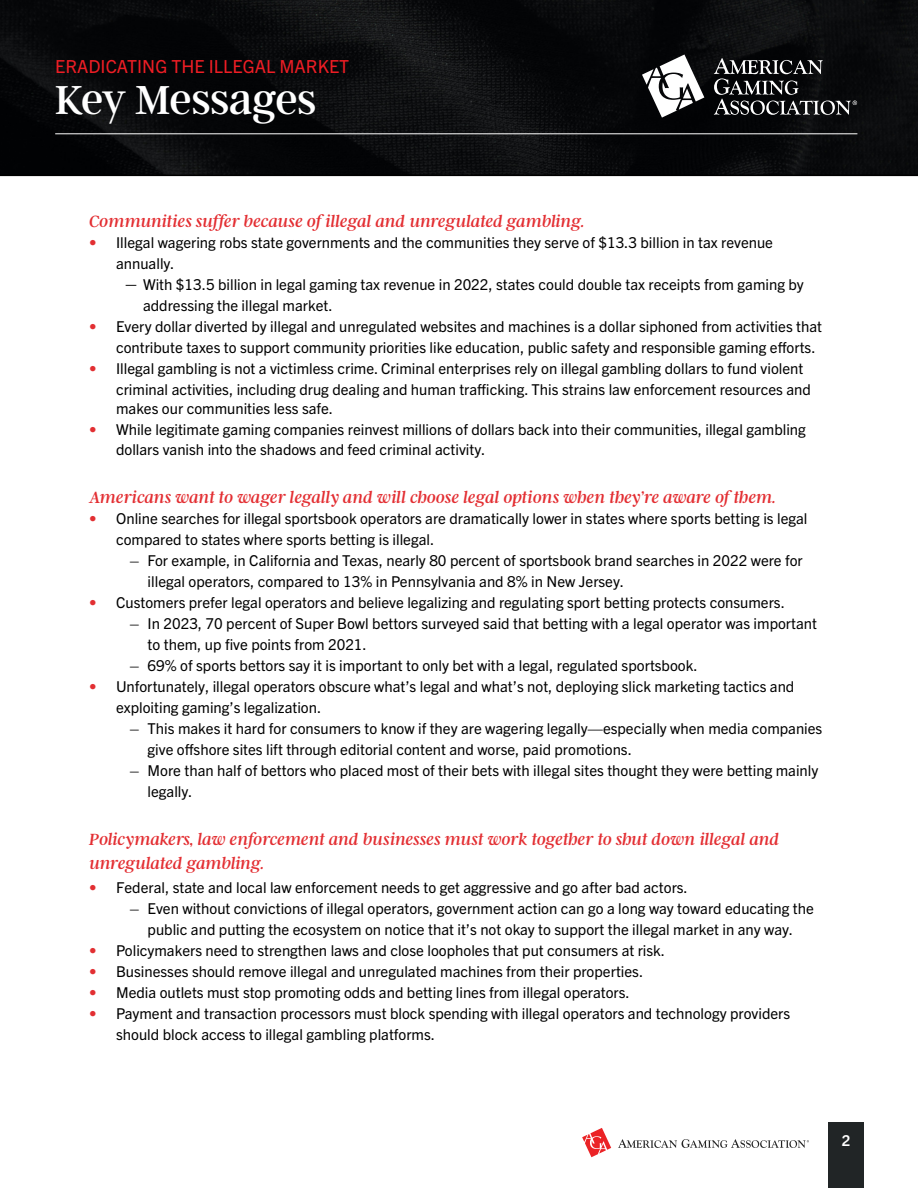
<style>
.page{position:relative;width:918px;height:1188px;background:#fff}
.page>*{position:absolute;margin:0;border:0;box-sizing:border-box;transform-origin:0 0}
.t1{font:45px "Argent CF";color:#fff}
.t2{font:italic 18px/24px "Argent CF";letter-spacing:-.015em;color:#e32e32}
.t3{font:18px "Trade Gothic Next LT Pro";color:#ed1d24}
.t4{font:15px/21px "Trade Gothic Next LT Pro";color:#000}
.t5{font:700 15px "Trade Gothic Next LT Pro";color:#fff}
.s1{color:#e22f32}
.s2{font-size:18px}
</style>
<div class="page">
<div style="left:829px;top:1123px;width:35px;height:65px;background:#212526"></div>
<svg style="left:582px;top:1128px;width:29px;height:29px"></svg>
<svg style="left:618px;top:1139px;width:191px;height:9px"></svg>
<svg style="left:0;top:0;width:918px;height:176px;background:#090a0c"></svg>
<hr style="left:55px;top:133px;width:802px;height:1px;background:#fff">
<svg style="left:642px;top:55px;width:62px;height:63px"></svg>
<svg style="left:714px;top:58px;width:143px;height:57px;background:#333335"></svg>
<p class="t3" style="left:55px;top:54px;width:296px">ERADICATING THE ILLEGAL MARKET</p>
<h1 class="t1" style="left:55px;top:76px;width:263px">Key Messages</h1>
<p class="t2" style="left:89px;top:210px;width:497px">Communities suffer because of illegal and unregulated gambling.</p>
<p class="t4" style="left:116px;top:231px;width:658px;text-indent:-27px"><span class="s1">•</span> Illegal wagering robs state governments and the communities they serve of $13.3 billion in tax revenue annually.</p>
<p class="t4" style="left:143px;top:273px;width:662px;text-indent:-18px"><span class="s2">–</span> With $13.5 billion in legal gaming tax revenue in 2022, states could double tax receipts from gaming by addressing the illegal market.</p>
<p class="t4" style="left:116px;top:315px;width:707px;text-indent:-27px"><span class="s1">•</span> Every dollar diverted by illegal and unregulated websites and machines is a dollar siphoned from activities that contribute taxes to support community priorities like education, public safety and responsible gaming efforts.</p>
<p class="t4" style="left:116px;top:357px;width:696px;text-indent:-27px"><span class="s1">•</span> Illegal gambling is not a victimless crime. Criminal enterprises rely on illegal gambling dollars to fund violent criminal activities, including drug dealing and human trafficking. This strains law enforcement resources and</p>
<p class="t4" style="left:116px;top:397px;width:219px">makes our communities less safe.</p>
<p class="t4" style="left:116px;top:419px;width:691px;line-height:19.5px;text-indent:-27px"><span class="s1">•</span> While legitimate gaming companies reinvest millions of dollars back into their communities, illegal gambling dollars vanish into the shadows and feed criminal activity.</p>
<p class="t2" style="left:89px;top:486px;width:688px">Americans want to wager legally and will choose legal options when they’re aware of them.</p>
<p class="t4" style="left:116px;top:507px;width:693px;text-indent:-27px"><span class="s1">•</span> Online searches for illegal sportsbook operators are dramatically lower in states where sports betting is legal compared to states where sports betting is illegal.</p>
<p class="t4" style="left:148px;top:549px;width:657px;text-indent:-18px">– For example, in California and Texas, nearly 80 percent of sportsbook brand searches in 2022 were for illegal operators, compared to 13% in Pennsylvania and 8% in New Jersey.</p>
<p class="t4" style="left:89px;top:591px;width:697px"><span class="s1">•</span> Customers prefer legal operators and believe legalizing and regulating sport betting protects consumers.</p>
<p class="t4" style="left:148px;top:612px;width:671px;text-indent:-18px">– In 2023, 70 percent of Super Bowl bettors surveyed said that betting with a legal operator was important to them, up five points from 2021.</p>
<p class="t4" style="left:130px;top:654px;width:570px">– 69% of sports bettors say it is important to only bet with a legal, regulated sportsbook.</p>
<p class="t4" style="left:116px;top:675px;width:680px;text-indent:-27px"><span class="s1">•</span> Unfortunately, illegal operators obscure what’s legal and what’s not, deploying slick marketing tactics and exploiting gaming’s legalization.</p>
<p class="t4" style="left:148px;top:717px;width:676px;text-indent:-18px">– This makes it hard for consumers to know if they are wagering legally—especially when media companies give offshore sites lift through editorial content and worse, paid promotions.</p>
<p class="t4" style="left:148px;top:759px;width:672px;text-indent:-18px">– More than half of bettors who placed most of their bets with illegal sites thought they were betting mainly legally.</p>
<p class="t2" style="left:89px;top:828px;width:692px">Policymakers, law enforcement and businesses must work together to shut down illegal and unregulated gambling.</p>
<p class="t4" style="left:89px;top:876px;width:600px"><span class="s1">•</span> Federal, state and local law enforcement needs to get aggressive and go after bad actors.</p>
<p class="t4" style="left:130px;top:897px;width:686px;text-align:center">– Even without convictions of illegal operators, government action can go a long way toward educating the public and putting the ecosystem on notice that it’s not okay to support the illegal market in any way.</p>
<p class="t4" style="left:89px;top:939px;width:578px"><span class="s1">•</span> Policymakers need to strengthen laws and close loopholes that put consumers at risk.</p>
<p class="t4" style="left:89px;top:960px;width:556px"><span class="s1">•</span> Businesses should remove illegal and unregulated machines from their properties.</p>
<p class="t4" style="left:89px;top:981px;width:542px"><span class="s1">•</span> Media outlets must stop promoting odds and betting lines from illegal operators.</p>
<p class="t4" style="left:116px;top:1002px;width:676px;text-indent:-27px"><span class="s1">•</span> Payment and transaction processors must block spending with illegal operators and technology providers should block access to illegal gambling platforms.</p>
<p class="t5" style="left:842px;top:1130px;width:10px">2</p>
</div>
